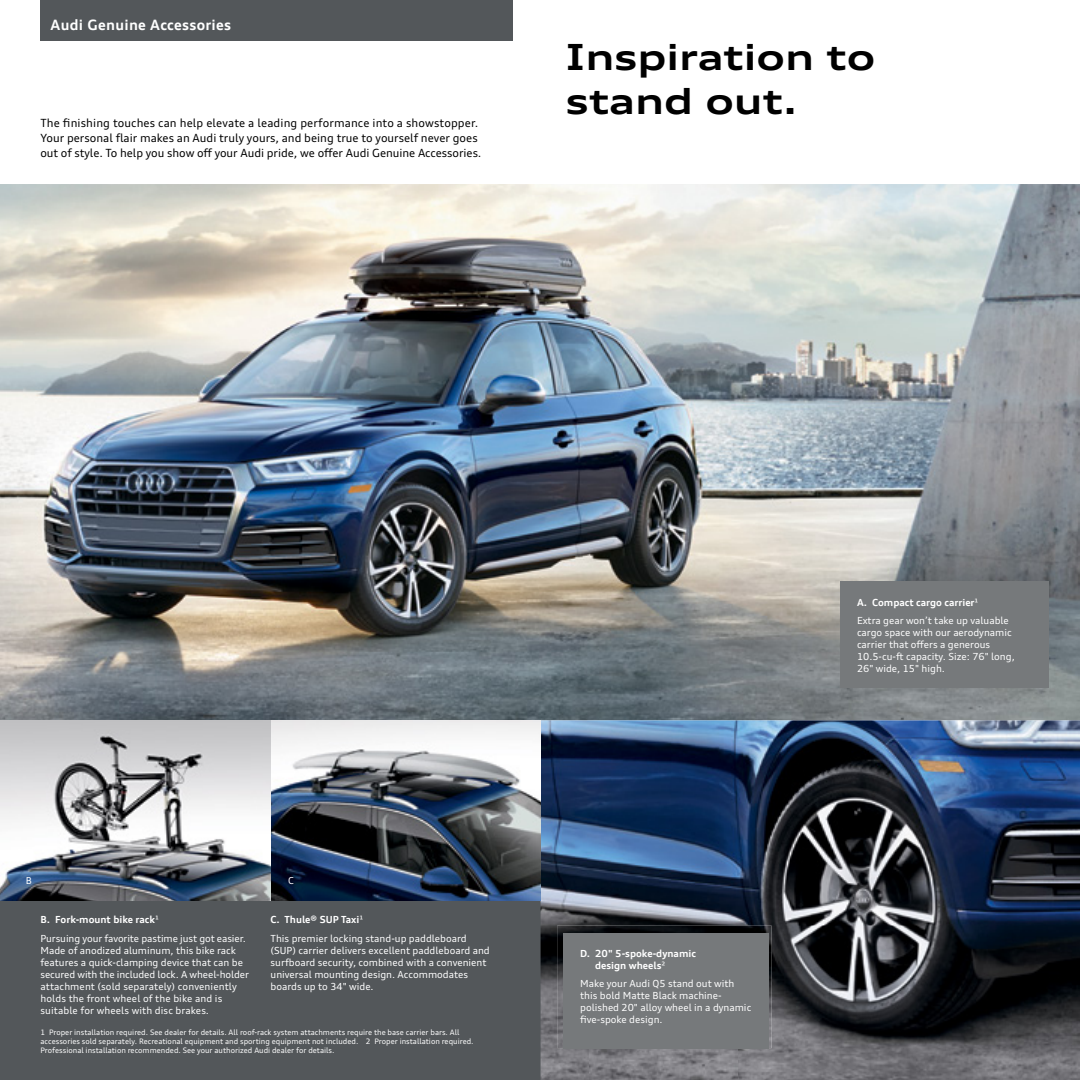
<style>
.page{position:relative;width:1080px;height:1080px;background:#fff}
.page>*{position:absolute;margin:0;border:0;box-sizing:border-box;transform-origin:0 0}
.t1{font:700 expanded 36px/43.5px "Audi Type";color:#000}
.t2{font:700 14.25px "Audi Type";letter-spacing:.02em;color:#fff}
.t3{font:11.25px/15px "Audi Type";color:#000}
.t4{font:9.75px/12px "Audi Type";color:#fff}
.t5{font:700 9.75px/12px "Audi Type";color:#fff}
.t6{font:9.6px "Audi Type";color:#fff}
.t7{font:7.5px/9px "Audi Type";color:#fff}
.s1{font-weight:700}
.s2{font-weight:400}
</style>
<div class="page">
<div style="left:0;top:900px;width:541px;height:180px;background:#53575a"></div>
<img style="left:0;top:184px;width:1080px;height:536px">
<img style="left:541px;top:721px;width:539px;height:205px">
<img style="left:542px;top:926px;width:47px;height:154px">
<img style="left:737px;top:926px;width:343px;height:154px">
<img style="left:589px;top:1048px;width:148px;height:32px">
<img style="left:541px;top:900px;width:1px;height:180px">
<img style="left:541px;top:720px;width:539px;height:1px">
<img style="left:0;top:720px;width:541px;height:180px">
<div style="left:40px;top:0;width:473px;height:40px;background:#53575a"></div>
<div style="left:841px;top:582px;width:207px;height:106px;background:#76797b"></div>
<img style="left:557px;top:926px;width:215px;height:122px">
<div style="left:564px;top:933px;width:205px;height:115px;background:#76797b"></div>
<h2 class="t2" style="left:51px;top:16px;width:182px">Audi Genuine Accessories</h2>
<p class="t3" style="left:40px;top:115px;width:442px">The finishing touches can help elevate a leading performance into a showstopper.<br>Your personal flair makes an Audi truly yours, and being true to yourself never goes out of style. To help you show off your Audi pride, we offer Audi Genuine Accessories.</p>
<h1 class="t1" style="left:566px;top:35px;width:311px">Inspiration to stand out.</h1>
<p class="t6" style="left:26px;top:874px;width:8px">B</p>
<p class="t6" style="left:288px;top:874px;width:7px">C</p>
<p class="t4" style="left:40px;top:910px;width:207px;line-height:18.5px"><span class="s1">B. Fork-mount bike rack</span>¹<br>Pursuing your favorite pastime just got easier.</p>
<p class="t4" style="left:40px;top:944px;width:210px">Made of anodized aluminum, this bike rack features a quick-clamping device that can be secured with the included lock. A wheel-holder attachment (sold separately) conveniently holds the front wheel of the bike and is suitable for wheels with disc brakes.</p>
<p class="t4" style="left:271px;top:910px;width:198px;line-height:18.5px"><span class="s1">C. Thule® SUP Taxi</span>¹<br>This premier locking stand-up paddleboard</p>
<p class="t4" style="left:271px;top:944px;width:221px">(SUP) carrier delivers excellent paddleboard and surfboard security, combined with a convenient universal mounting design. Accommodates boards up to 34" wide.</p>
<p class="t7" style="left:40px;top:1028px;width:435px">1 Proper installation required. See dealer for details. All roof-rack system attachments require the base carrier bars. All accessories sold separately. Recreational equipment and sporting equipment not included. 2 Proper installation required.<br>Professional installation recommended. See your authorized Audi dealer for details.</p>
<p class="t5" style="left:595px;top:947px;width:102px;text-indent:-15px">D. 20" 5-spoke-dynamic design wheels<span class="s2">²</span></p>
<p class="t4" style="left:580px;top:978px;width:173px">Make your Audi Q5 stand out with this bold Matte Black machine&shy;polished 20" alloy wheel in a dynamic five-spoke design.</p>
<p class="t4" style="left:857px;top:593px;width:153px;line-height:18.5px"><span class="s1">A. Compact cargo carrier</span>¹<br>Extra gear won’t take up valuable</p>
<p class="t4" style="left:857px;top:626px;width:159px">cargo space with our aerodynamic carrier that offers a generous<br>10.5-cu-ft capacity. Size: 76" long,<br>26" wide, 15" high.</p>
</div>
